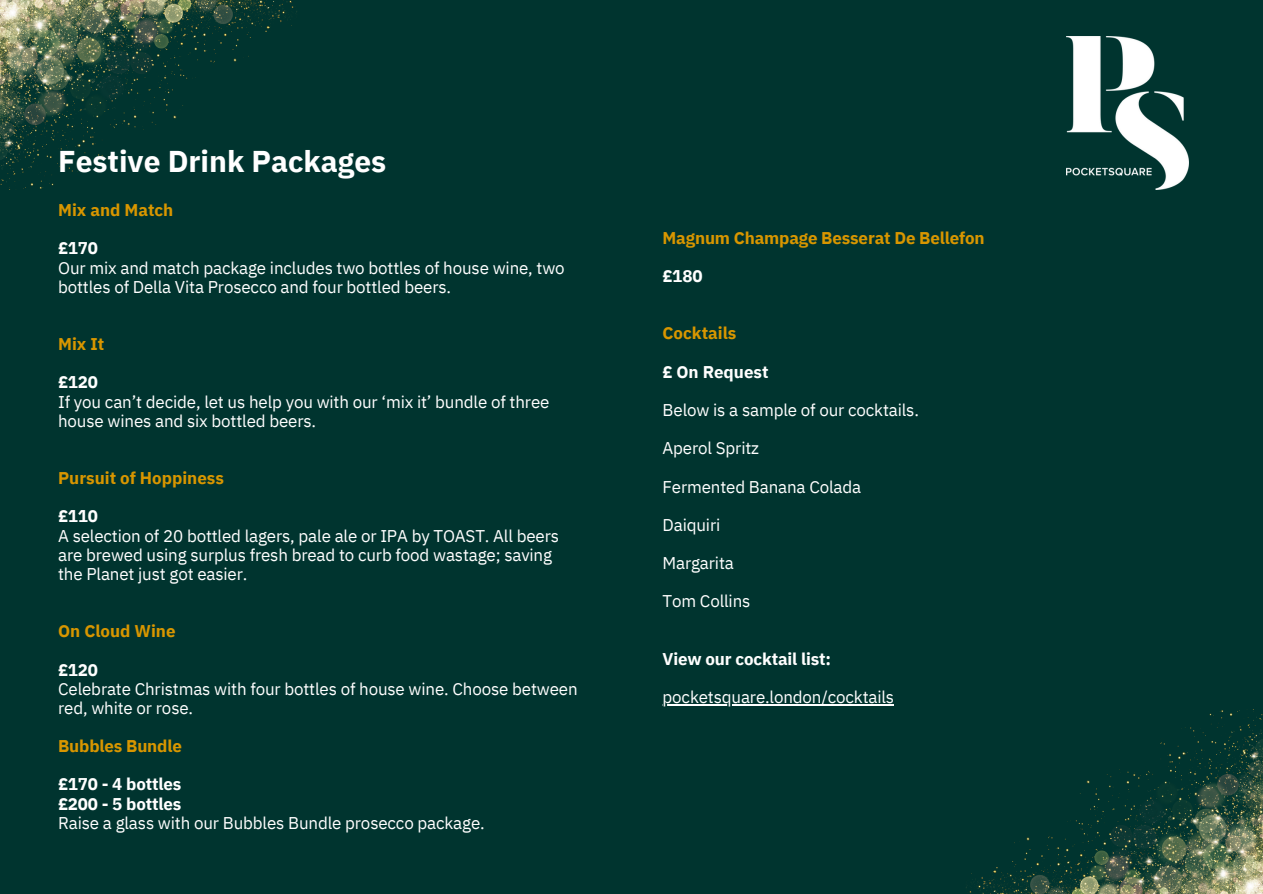
<style>
.page{position:relative;width:1263px;height:894px;background:#fff}
.page>*{position:absolute;margin:0;border:0;box-sizing:border-box;transform-origin:0 0}
.t1{font:700 30px "IBM Plex Sans";color:#fff}
.t2{font:16.95px/19.2px "IBM Plex Sans";letter-spacing:-.01em;color:#fff}
.t3{font:700 16.95px "IBM Plex Sans";color:#d89600}
.t4{font:700 16.95px "IBM Plex Sans";letter-spacing:-.01em;color:#fff}
</style>
<div class="page">
<div style="left:0;top:0;width:1263px;height:893px;background:#00342f"></div>
<hr style="left:663px;top:704px;width:231px;height:1px;background:#fff">
<img style="left:0;top:0;width:297px;height:189px">
<img style="left:966px;top:709px;width:297px;height:184px">
<img style="left:1066px;top:36px;width:123px;height:153px">
<p class="t1" style="left:58px;top:142px;width:330px">Festive Drink Packages</p>
<p class="t3" style="left:58px;top:199px;width:117px">Mix and Match</p>
<h1 class="t4" style="left:58px;top:237px;width:41px">£170</h1>
<h2 class="t2" style="left:58px;top:257px;width:508px">Our mix and match package includes two bottles of house wine, two bottles of Della Vita Prosecco and four bottled beers.</h2>
<p class="t3" style="left:58px;top:332px;width:48px">Mix It</p>
<p class="t4" style="left:58px;top:371px;width:41px">£120</p>
<h2 class="t2" style="left:58px;top:391px;width:493px">If you can’t decide, let us help you with our ‘mix it’ bundle of three house wines and six bottled beers.</h2>
<p class="t3" style="left:58px;top:466px;width:167px">Pursuit of Hoppiness</p>
<p class="t4" style="left:58px;top:505px;width:41px">£110</p>
<h2 class="t2" style="left:58px;top:525px;width:502px">A selection of 20 bottled lagers, pale ale or IPA by TOAST. All beers are brewed using surplus fresh bread to curb food wastage; saving the Planet just got easier.</h2>
<p class="t3" style="left:58px;top:619px;width:119px">On Cloud Wine</p>
<p class="t4" style="left:58px;top:658px;width:41px">£120</p>
<h2 class="t2" style="left:58px;top:678px;width:521px">Celebrate Christmas with four bottles of house wine. Choose between red, white or rose.</h2>
<p class="t3" style="left:58px;top:734px;width:125px">Bubbles Bundle</p>
<p class="t4" style="left:58px;top:772px;width:125px">£170 - 4 bottles</p>
<h2 class="t4" style="left:58px;top:791px;width:125px">£200 - 5 bottles</h2>
<p class="t2" style="left:58px;top:812px;width:428px">Raise a glass with our Bubbles Bundle prosecco package.</p>
<p class="t3" style="left:663px;top:226px;width:324px">Magnum Champage Besserat De Bellefon</p>
<p class="t4" style="left:663px;top:264px;width:41px">£180</p>
<p class="t3" style="left:663px;top:322px;width:75px">Cocktails</p>
<h2 class="t4" style="left:663px;top:360px;width:108px">£ On Request</h2>
<h2 class="t2" style="left:663px;top:400px;width:258px">Below is a sample of our cocktails.</h2>
<h2 class="t2" style="left:663px;top:438px;width:98px">Aperol Spritz</h2>
<h2 class="t2" style="left:663px;top:476px;width:200px">Fermented Banana Colada</h2>
<p class="t2" style="left:663px;top:514px;width:59px">Daiquiri</p>
<p class="t2" style="left:663px;top:553px;width:73px">Margarita</p>
<p class="t2" style="left:663px;top:591px;width:89px">Tom Collins</p>
<p class="t4" style="left:663px;top:647px;width:170px">View our cocktail list:</p>
<p class="t2" style="left:663px;top:687px;width:233px">pocketsquare.london/cocktails</p>
</div>
